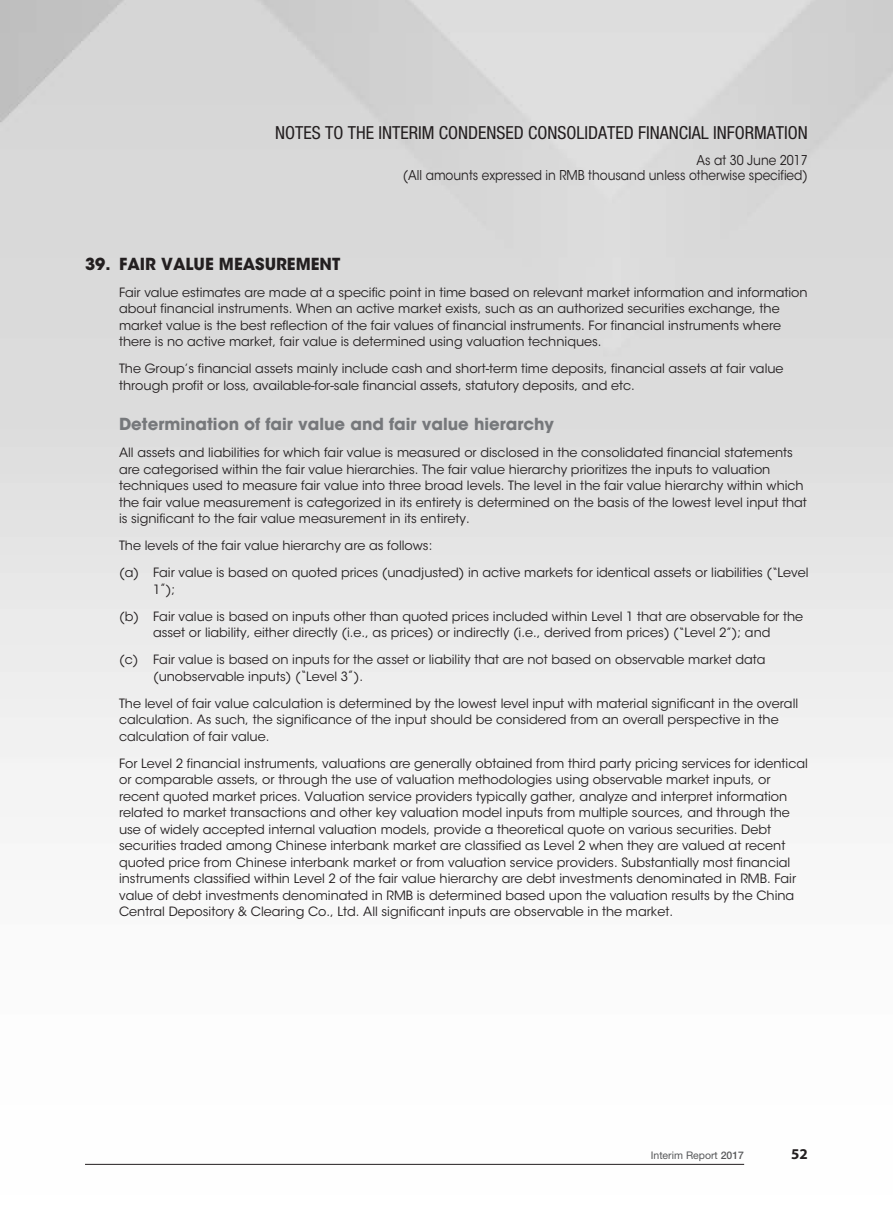
<style>
.page{position:relative;width:893px;height:1212px;background:#fff}
.page>*{position:absolute;margin:0;border:0;box-sizing:border-box;transform-origin:0 0}
.t1{font:condensed 18px "Helvetica Neue LT Std";color:#231f20}
._4__副標題{font:700 16.5px "ITC Avant Garde Std";color:#76787b}
._3__標題{font:700 16.5px "ITC Avant Garde Std";color:#231f20}
.t2{font:700 15px "Myriad Pro";color:#231f20}
.t3{font:13.5px/15px "ITC Avant Garde Std";color:#231f20;text-align:right;scale:.9 1}
._1__內文{font:12.75px/16.5px "ITC Avant Garde Std";color:#231f20}
.t4{font:10.5px "Helvetica Neue LT Std";color:#57585a}
.s1{font-weight:500}
</style>
<div class="page">
<hr style="left:85px;top:1164px;width:659px;height:1px;background:#231f20">
<h1 class="t1" style="left:275px;top:123px;width:534px">NOTES TO THE INTERIM CONDENSED CONSOLIDATED FINANCIAL INFORMATION</h1>
<p class="t3" style="left:403px;top:153px;width:451px">As at 30 June 2017<br>(All amounts expressed in RMB thousand unless otherwise specified(</p>
<p class="_3__標題" style="left:85px;top:253px;width:27px">39.</p>
<p class="_3__標題" style="left:119px;top:253px;width:223px">FAIR VALUE MEASUREMENT</p>
<p class="_1__內文" style="left:119px;top:284px;width:690px">Fair value estimates are made at a specific point in time based on relevant market information and information about financial instruments. When an active market exists, such as an authorized securities exchange, the market value is the best reflection of the fair values of financial instruments. For financial instruments where there is no active market, fair value is determined using valuation techniques.</p>
<p class="_1__內文" style="left:119px;top:361px;width:666px">The Group s’ financial assets mainly include cash and short-term time deposits, financial assets at fair value through profit or loss, available-for-sale financial assets, statutory deposits, and etc.</p>
<p class="_4__副標題" style="left:119px;top:414px;width:436px">Determination of fair value and fair value hierarchy</p>
<p class="_1__內文" style="left:119px;top:445px;width:689px">All assets and liabilities for which fair value is measured or disclosed in the consolidated financial statements are categorised within the fair value hierarchies. The fair value hierarchy prioritizes the inputs to valuation techniques used to measure fair value into three broad levels. The level in the fair value hierarchy within which the fair value measurement is categorized in its entirety is determined on the basis of the lowest level input that is significant to the fair value measurement in its entirety.</p>
<p class="_1__內文" style="left:119px;top:538px;width:315px">The levels of the fair value hierarchy are as follows:</p>
<p class="_1__內文" style="left:153px;top:565px;width:657px">Fair value is based on quoted prices (unadjusted) in active markets for identical assets or liabilities (“Level</p>
<p class="_1__內文" style="left:119px;top:565px;width:21px">a( )</p>
<p class="_1__內文" style="left:119px;top:608px;width:21px">b( )</p>
<p class="_1__內文" style="left:119px;top:652px;width:21px">c( )</p>
<p class="_1__內文" style="left:153px;top:581px;width:24px">;(“1</p>
<p class="_1__內文" style="left:153px;top:608px;width:652px">Fair value is based on inputs other than quoted prices included within Level 1 that are observable for the</p>
<p class="_1__內文" style="left:153px;top:625px;width:619px">asset or liability, either directly e.i( ., as prices) or indirectly e.i( ., derived from prices) (“Level 2”); and</p>
<p class="_1__內文" style="left:153px;top:652px;width:614px">Fair value is based on inputs for the asset or liability that are not based on observable market data</p>
<p class="_1__內文" style="left:153px;top:668px;width:211px">(unobservable inputs) (“Level .(“3</p>
<p class="_1__內文" style="left:119px;top:695px;width:681px">The level of fair value calculation is determined by the lowest level input with material significant in the overall calculation. As such, the significance of the input should be considered from an overall perspective in the calculation of fair value.</p>
<p class="_1__內文" style="left:119px;top:755px;width:690px">For Level 2 financial instruments, valuations are generally obtained from third party pricing services for identical or comparable assets, or through the use of valuation methodologies using observable market inputs, or recent quoted market prices. Valuation service providers typically gather, analyze and interpret information related to market transactions and other key valuation model inputs from multiple sources, and through the use of widely accepted internal valuation models, provide a theoretical quote on various securities. Debt securities traded among Chinese interbank market are classified as Level 2 when they are valued at recent quoted price from Chinese interbank market or from valuation service providers. Substantially most financial instruments classified within Level 2 of the fair value hierarchy are debt investments denominated in RMB. Fair value of debt investments denominated in RMB is determined based upon the valuation results by the China Central Depository &amp; Clearing Co., Ltd. All significant inputs are observable in the market.</p>
<p class="t4" style="left:651px;top:1149px;width:95px">Interim Report <span class="s1">2017</span></p>
<p class="t2" style="left:791px;top:1144px;width:18px">52</p>
</div>
